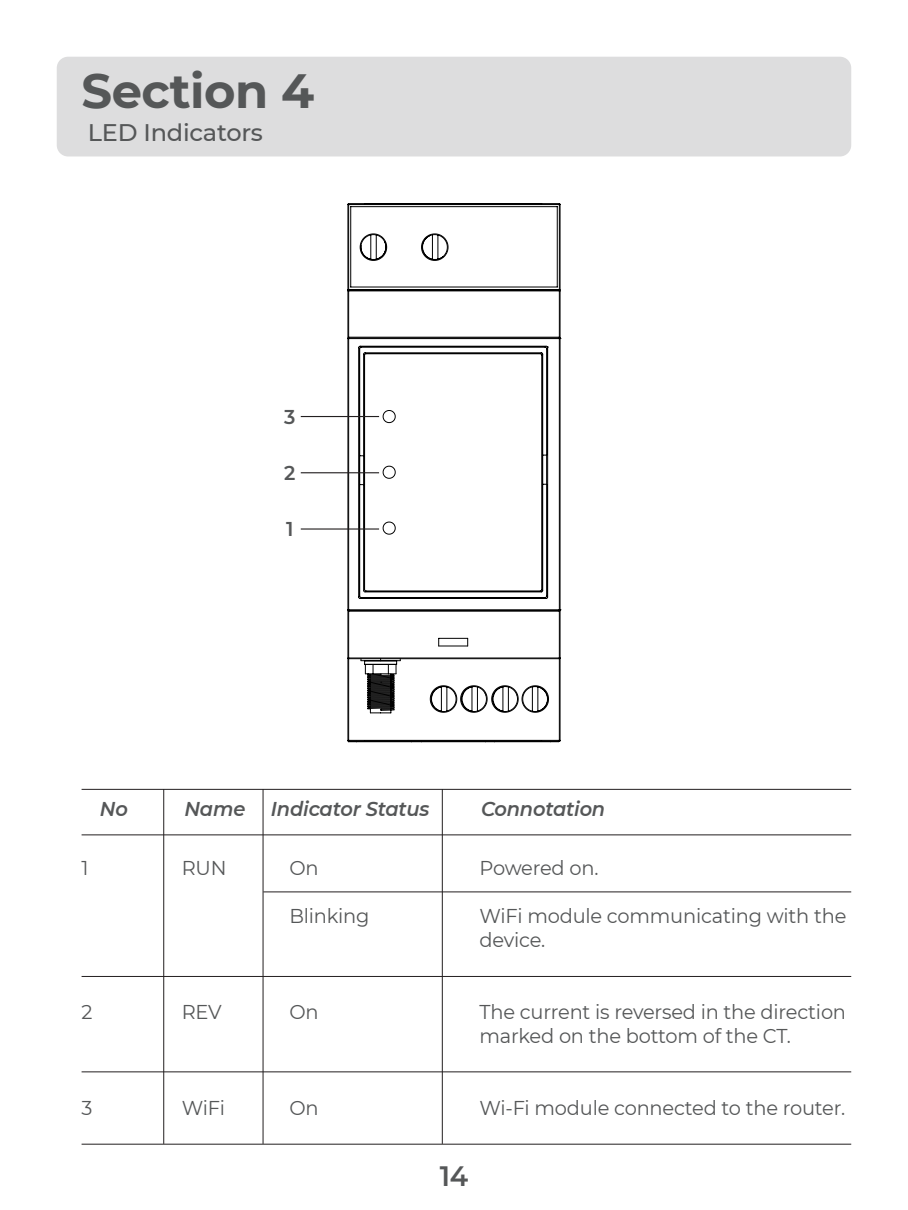
<style>
.page{position:relative;width:908px;height:1210px;background:#fff}
.page>*{position:absolute;margin:0;border:0;box-sizing:border-box;transform-origin:0 0}
.t1{font:700 48px "Montserrat";letter-spacing:-.01em;color:#555758}
.t2{font:600 28px "Montserrat";color:#555758}
.t3{font:500 24px "Montserrat";letter-spacing:-.01em;color:#555758}
.t4{font:20px/24px "Montserrat";letter-spacing:-.01em;color:#555758}
.t5{font:italic 600 20px "Montserrat";letter-spacing:-.01em;color:#555758}
.t6{font:600 20px "Montserrat";color:#555758}
</style>
<div class="page">
<div style="left:57px;top:57px;width:793px;height:99px;background:#ddddde;border-radius:11px"></div>
<hr style="left:81px;top:1071px;width:769px;height:1px;background:#231f20">
<hr style="left:81px;top:976px;width:769px;height:1px;background:#231f20">
<hr style="left:263px;top:891px;width:587px;height:1px;background:#231f20">
<hr style="left:81px;top:834px;width:769px;height:1px;background:#231f20">
<hr style="left:81px;top:1143px;width:769px;height:2px;background:#231f20">
<hr style="left:163px;top:789px;width:1px;height:355px;background:#231f20">
<hr style="left:262px;top:789px;width:1px;height:355px;background:#231f20">
<hr style="left:441px;top:789px;width:2px;height:355px;background:#231f20">
<hr style="left:81px;top:789px;width:769px;height:1px;background:#231f20">
<svg style="left:347px;top:203px;width:213px;height:540px"></svg>
<hr style="left:300px;top:528px;width:79px;height:2px;background:#231f20">
<hr style="left:300px;top:472px;width:79px;height:1px;background:#231f20">
<hr style="left:300px;top:416px;width:79px;height:1px;background:#231f20">
<p class="t1" style="left:81px;top:56px;width:234px">Section 4</p>
<p class="t3" style="left:88px;top:115px;width:177px">LED Indicators</p>
<p class="t6" style="left:284px;top:402px;width:13px">3</p>
<p class="t6" style="left:284px;top:458px;width:13px">2</p>
<p class="t6" style="left:286px;top:515px;width:9px">1</p>
<p class="t5" style="left:100px;top:795px;width:29px">No</p>
<p class="t5" style="left:184px;top:795px;width:62px">Name</p>
<p class="t5" style="left:271px;top:795px;width:160px">Indicator Status</p>
<p class="t5" style="left:481px;top:795px;width:126px">Connotation</p>
<p class="t4" style="left:81px;top:855px;width:8px">1</p>
<p class="t4" style="left:182px;top:855px;width:46px">RUN</p>
<p class="t4" style="left:289px;top:855px;width:31px">On</p>
<p class="t4" style="left:289px;top:903px;width:81px">Blinking</p>
<p class="t4" style="left:479px;top:855px;width:120px">Powered on.</p>
<p class="t4" style="left:479px;top:903px;width:368px">WiFi module communicating with the device.</p>
<p class="t4" style="left:81px;top:999px;width:13px">2</p>
<p class="t4" style="left:81px;top:1095px;width:12px">3</p>
<p class="t4" style="left:182px;top:999px;width:41px">REV</p>
<p class="t4" style="left:182px;top:1095px;width:45px">WiFi</p>
<p class="t4" style="left:289px;top:999px;width:31px">On</p>
<p class="t4" style="left:289px;top:1095px;width:31px">On</p>
<p class="t4" style="left:479px;top:999px;width:368px">The current is reversed in the direction marked on the bottom of the CT.</p>
<p class="t4" style="left:479px;top:1095px;width:367px">Wi-Fi module connected to the router.</p>
<h2 class="t2" style="left:439px;top:1156px;width:30px">14</h2>
</div>
